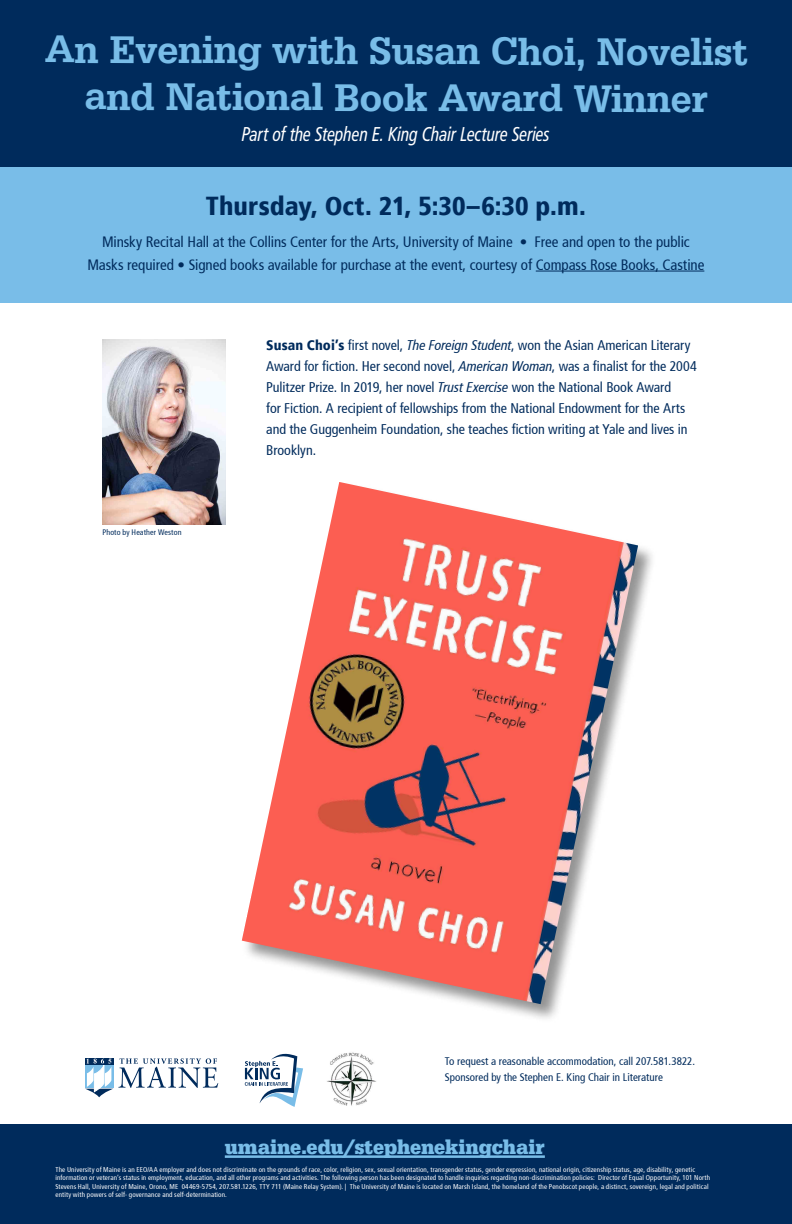
<style>
.page{position:relative;width:792px;height:1224px;background:#fff}
.page>*{position:absolute;margin:0;border:0;box-sizing:border-box;transform-origin:0 0}
.t1{font:500 40px/46.6px "Egyptienne URW Nar";letter-spacing:-.005em;color:#79bde8;text-align:center}
.t2{font:900 condensed 26px "Frutiger";letter-spacing:.005em;color:#002b5c}
.t3{font:21px "URW Egyptienne T Bold Narr";color:#79bde8}
.t4{font:italic condensed 20px "Frutiger LT Pro";letter-spacing:-.01em;color:#fff;scale:.88 1}
.t5{font:condensed 15px/23px "Frutiger";letter-spacing:-.005em;color:#002b5c;text-align:center}
.t6{font:condensed 14px/21px "Frutiger";letter-spacing:-.005em;color:#002b5c}
.t7{font:condensed 11px "Frutiger";color:#002b5c}
.t8{font:condensed 8px "Frutiger";letter-spacing:.015em;color:#002b5c}
.t9{font:condensed 7px/8.4px "Frutiger";letter-spacing:.015em;color:#fff}
.s1{font-weight:900}
.s2{font-style:italic;font-stretch:normal}
</style>
<div class="page">
<div style="left:0;top:0;width:792px;height:167px;background:#002b5c"></div>
<div style="left:0;top:167px;width:792px;height:135px;background:#79bde8"></div>
<div style="left:0;top:1124px;width:792px;height:100px;background:#002b5c"></div>
<svg style="left:85px;top:1058px;width:133px;height:39px"></svg>
<svg style="left:245px;top:1053px;width:58px;height:54px"></svg>
<hr style="left:225px;top:1155px;width:320px;height:3px;background:#79bde8">
<hr style="left:536px;top:271px;width:168px;height:1px;background:#002b5c">
<img style="left:103px;top:340px;width:123px;height:185px">
<div style="left:242px;top:482px;width:415px;height:541px;background:#000;opacity:.42"></div>
<img style="left:242px;top:482px;width:396px;height:522px">
<img style="left:327px;top:1052px;width:49px;height:54px">
<h1 class="t1" style="left:45px;top:29px;width:704px">An Evening with Susan Choi, Novelist and National Book Award Winner</h1>
<h3 class="t4" style="left:242px;top:122px;width:352px">Part of the Stephen E. King Chair Lecture Series</h3>
<h2 class="t2" style="left:206px;top:190px;width:381px">Thursday, Oct. 21, 5:30–6:30 p.m.</h2>
<h3 class="t5" style="left:87px;top:230px;width:619px">Minsky Recital Hall at the Collins Center for the Arts, University of Maine • Free and open to the public<br>Masks required • Signed books available for purchase at the event, courtesy of Compass Rose Books, Castine</h3>
<p class="t8" style="left:102px;top:527px;width:81px">Photo by Heather Weston</p>
<p class="t6" style="left:266px;top:335px;width:432px"><span class="s1">Susan Choi’s</span> first novel, <span class="s2">The Foreign Student</span>, won the Asian American Literary Award for fiction. Her second novel, <span class="s2">American Woman</span>, was a finalist for the 2004<br>Pulitzer Prize. In 2019, her novel <span class="s2">Trust Exercise</span> won the National Book Award<br>for Fiction. A recipient of fellowships from the National Endowment for the Arts and the Guggenheim Foundation, she teaches fiction writing at Yale and lives in Brooklyn.</p>
<h3 class="t7" style="left:445px;top:1055px;width:252px">To request a reasonable accommodation, call 207.581.3822.</h3>
<h3 class="t7" style="left:445px;top:1070px;width:219px">Sponsored by the Stephen E. King Chair in Literature</h3>
<h3 class="t3" style="left:225px;top:1135px;width:322px">umaine.edu/stephenekingchair</h3>
<p class="t9" style="left:55px;top:1165px;width:656px">The University of Maine is an EEO/AA employer and does not discriminate on the grounds of race, color, religion, sex, sexual orientation, transgender status, gender expression, national origin, citizenship status, age, disability, genetic information or veteran’s status in employment, education, and all other programs and activities. The following person has been designated to handle inquiries regarding non-discrimination policies: Director of Equal Opportunity, 101 North Stevens Hall, University of Maine, Orono, ME 04469-5754, 207.581.1226, TTY 711 (Maine Relay System). | The University of Maine is located on Marsh Island, the homeland of the Penobscot people, a distinct, sovereign, legal and political entity with powers of self- governance and self-determination.</p>
</div>
